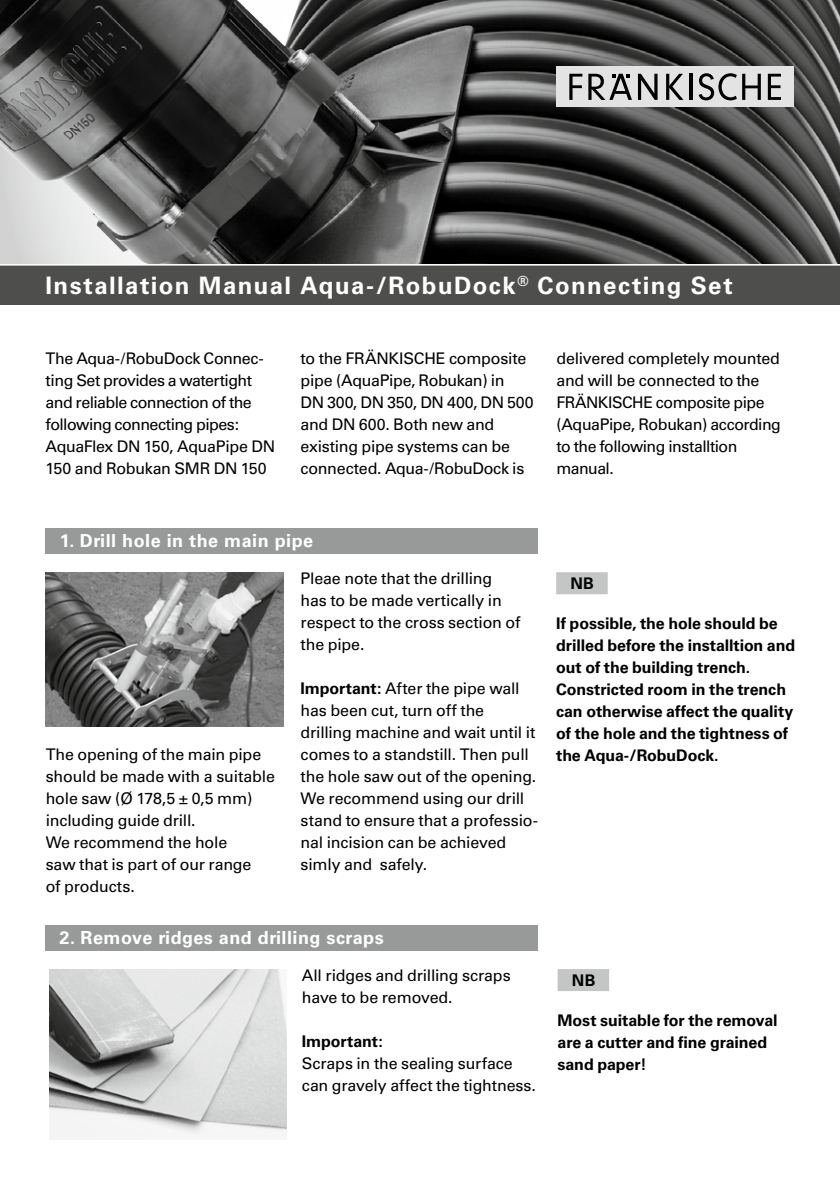
<style>
.page{position:relative;width:840px;height:1191px;background:#fff}
.page>*{position:absolute;margin:0;border:0;box-sizing:border-box;transform-origin:0 0}
.t1{font:700 24px "Univers";letter-spacing:.06em;color:#fff}
.t2{font:700 18px "Univers";letter-spacing:.025em;color:#fff}
.t3{font:16px/22px "Univers";letter-spacing:-.015em;color:#000}
.t4{font:700 16px/22px "Univers";letter-spacing:-.005em;color:#000}
.s1{font-weight:700}
</style>
<div class="page">
<img style="left:45px;top:572px;width:238px;height:154px">
<img style="left:0;top:0;width:839px;height:264px">
<div style="left:0;top:266px;width:839px;height:39px;background:#4e4e4d"></div>
<div style="left:556px;top:66px;width:237px;height:41px;background:#e3e3e3"></div>
<svg style="left:569px;top:74px;width:13px;height:26px"></svg>
<svg style="left:588px;top:74px;width:43px;height:26px"></svg>
<svg style="left:638px;top:74px;width:19px;height:26px"></svg>
<svg style="left:666px;top:74px;width:17px;height:26px"></svg>
<hr style="left:689px;top:74px;width:3px;height:26px;background:#000">
<svg style="left:698px;top:73px;width:62px;height:27px"></svg>
<svg style="left:767px;top:74px;width:13px;height:26px"></svg>
<img style="left:50px;top:969px;width:236px;height:170px">
<div style="left:556px;top:572px;width:51px;height:22px;background:#c4c5c5"></div>
<div style="left:557px;top:969px;width:51px;height:22px;background:#c4c5c5"></div>
<div style="left:46px;top:528px;width:492px;height:25px;background:#989999"></div>
<div style="left:45px;top:925px;width:492px;height:25px;background:#989999"></div>
<h1 class="t1" style="left:45px;top:272px;width:688px">Installation Manual Aqua-/RobuDock<sup>®</sup> Connecting Set</h1>
<p class="t3" style="left:46px;top:347px;width:231px">The Aqua-/RobuDock Connec&shy;ting Set provides a watertight and reliable connection of the following connecting pipes:<br>AquaFlex DN 150, AquaPipe DN<br>150 and Robukan SMR DN 150</p>
<p class="t3" style="left:300px;top:347px;width:234px">to the FRÄNKISCHE composite pipe (AquaPipe, Robukan) in<br>DN 300, DN 350, DN 400, DN 500 and DN 600. Both new and existing pipe systems can be connected. Aqua-/RobuDock is</p>
<p class="t3" style="left:556px;top:347px;width:226px">delivered completely mounted and will be connected to the<br>FRÄNKISCHE composite pipe (AquaPipe, Robukan) according to the following installtion manual.</p>
<p class="t2" style="left:60px;top:530px;width:255px">1. Drill hole in the main pipe</p>
<p class="t3" style="left:46px;top:743px;width:231px">The opening of the main pipe should be made with a suitable hole saw (Ø 178,5 ± 0,5 mm) including guide drill.<br>We recommend the hole<br>saw that is part of our range<br>of products.</p>
<p class="t3" style="left:300px;top:567px;width:221px">Pleae note that the drilling has to be made vertically in respect to the cross section of the pipe.</p>
<p class="t3" style="left:300px;top:677px;width:239px"><span class="s1">Important:</span> After the pipe wall has been cut, turn off the drilling machine and wait until it comes to a standstill. Then pull the hole saw out of the opening.<br>We recommend using our drill stand to ensure that a professio&shy;nal incision can be achieved simly and safely.</p>
<p class="t2" style="left:60px;top:927px;width:325px">2. Remove ridges and drilling scraps</p>
<p class="t3" style="left:302px;top:964px;width:210px">All ridges and drilling scraps have to be removed.</p>
<p class="t4" style="left:302px;top:1030px;width:82px">Important:</p>
<p class="t3" style="left:302px;top:1052px;width:235px">Scraps in the sealing surface can gravely affect the tightness.</p>
<p class="t4" style="left:570px;top:572px;width:25px">NB</p>
<p class="t4" style="left:556px;top:612px;width:240px">If possible, the hole should be drilled before the installtion and out of the building trench.<br>Constricted room in the trench can otherwise affect the quality of the hole and the tightness of the Aqua-/RobuDock.</p>
<p class="t4" style="left:571px;top:969px;width:25px">NB</p>
<p class="t4" style="left:557px;top:1009px;width:221px">Most suitable for the removal are a cutter and fine grained sand paper!</p>
</div>
